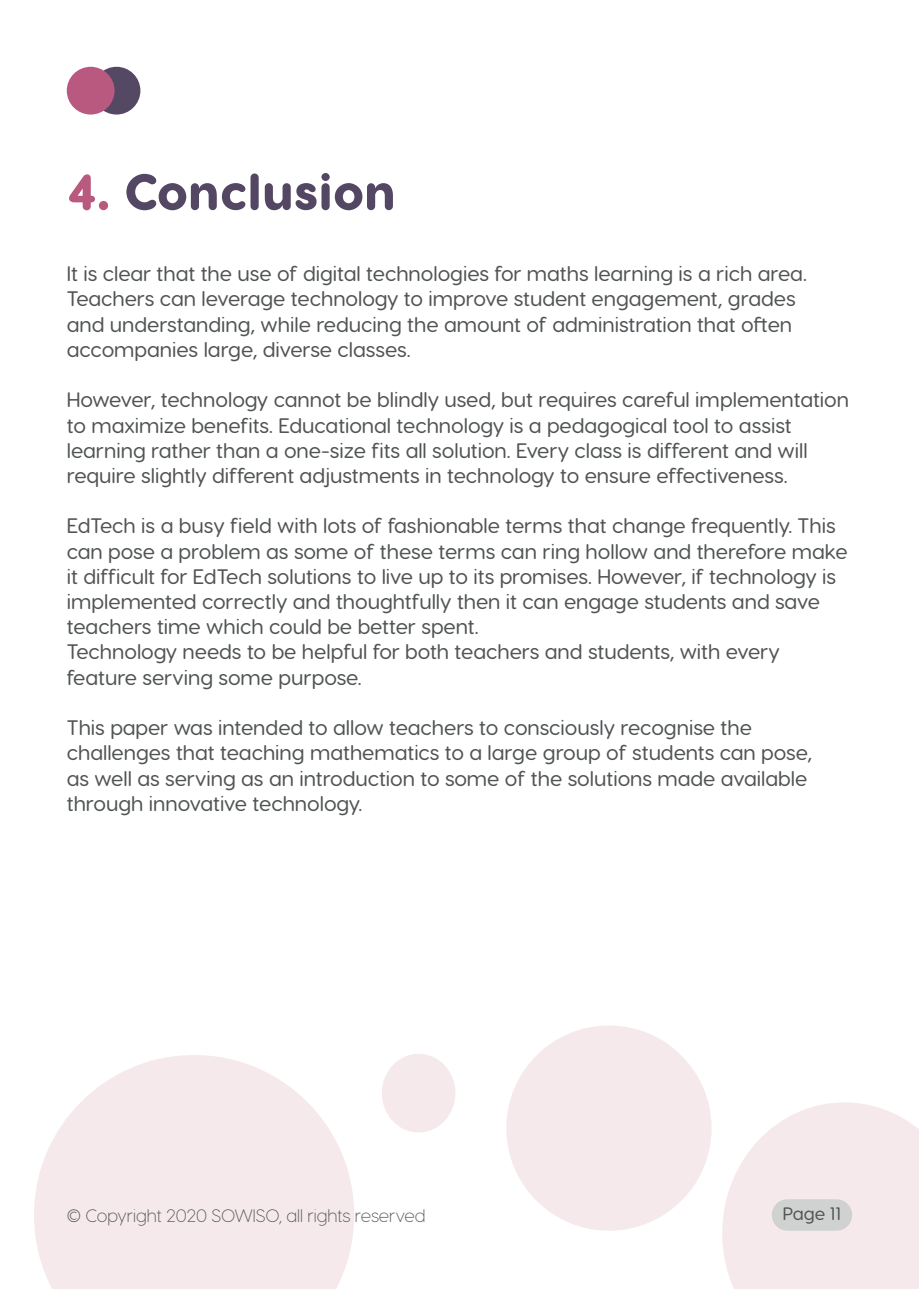
<style>
.page{position:relative;width:919px;height:1289px;background:#fff}
.page>*{position:absolute;margin:0;border:0;box-sizing:border-box;transform-origin:0 0}
.t1{font:800 51px "Visby Round CF";color:#544763}
.t2{font:500 21px/25.2px "Visby Round CF";color:#515455}
.t3{font:200 18px "Visby Round CF";letter-spacing:-.005em;color:#515455}
.t4{font:500 18px "Visby Round CF";color:#515455}
.s1{color:#b9597e}
</style>
<div class="page">
<svg style="left:34px;top:1055px;width:320px;height:233px;fill:#f5e9ec"></svg>
<div style="left:506px;top:1025px;width:205px;height:205px;background:#f5e9ec;border-radius:50%"></div>
<div style="left:382px;top:1053px;width:73px;height:79px;background:#f5e9ec;border-radius:50%"></div>
<svg style="left:722px;top:1102px;width:196px;height:186px;background:#f6ebee"></svg>
<div style="left:771px;top:1199px;width:81px;height:31px;background:#cfd2d0;border-radius:16px"></div>
<div style="left:93px;top:67px;width:47px;height:47px;background:#544864;border-radius:50%"></div>
<div style="left:67px;top:67px;width:47px;height:47px;background:#b9597f;border-radius:50%"></div>
<h1 class="t1" style="left:67px;top:159px;width:330px"><span class="s1">4.</span> Conclusion</h1>
<p class="t2" style="left:67px;top:261px;width:741px">It is clear that the use of digital technologies for maths learning is a rich area.<br>Teachers can leverage technology to improve student engagement, grades and understanding, while reducing the amount of administration that often accompanies large, diverse classes.</p>
<p class="t2" style="left:67px;top:387px;width:783px">However, technology cannot be blindly used, but requires careful implementation to maximize benefits. Educational technology is a pedagogical tool to assist learning rather than a one-size fits all solution. Every class is different and will require slightly different adjustments in technology to ensure effectiveness.</p>
<p class="t2" style="left:67px;top:513px;width:782px">EdTech is a busy field with lots of fashionable terms that change frequently. This can pose a problem as some of these terms can ring hollow and therefore make it difficult for EdTech solutions to live up to its promises. However, if technology is implemented correctly and thoughtfully then it can engage students and save teachers time which could be better spent.<br>Technology needs to be helpful for both teachers and students, with every feature serving some purpose.</p>
<p class="t2" style="left:67px;top:715px;width:746px">This paper was intended to allow teachers to consciously recognise the challenges that teaching mathematics to a large group of students can pose, as well as serving as an introduction to some of the solutions made available through innovative technology.</p>
<p class="t3" style="left:67px;top:1203px;width:360px">© Copyright 2020 SOWISO, all rights reserved</p>
<p class="t4" style="left:782px;top:1202px;width:60px">Page 11</p>
</div>
